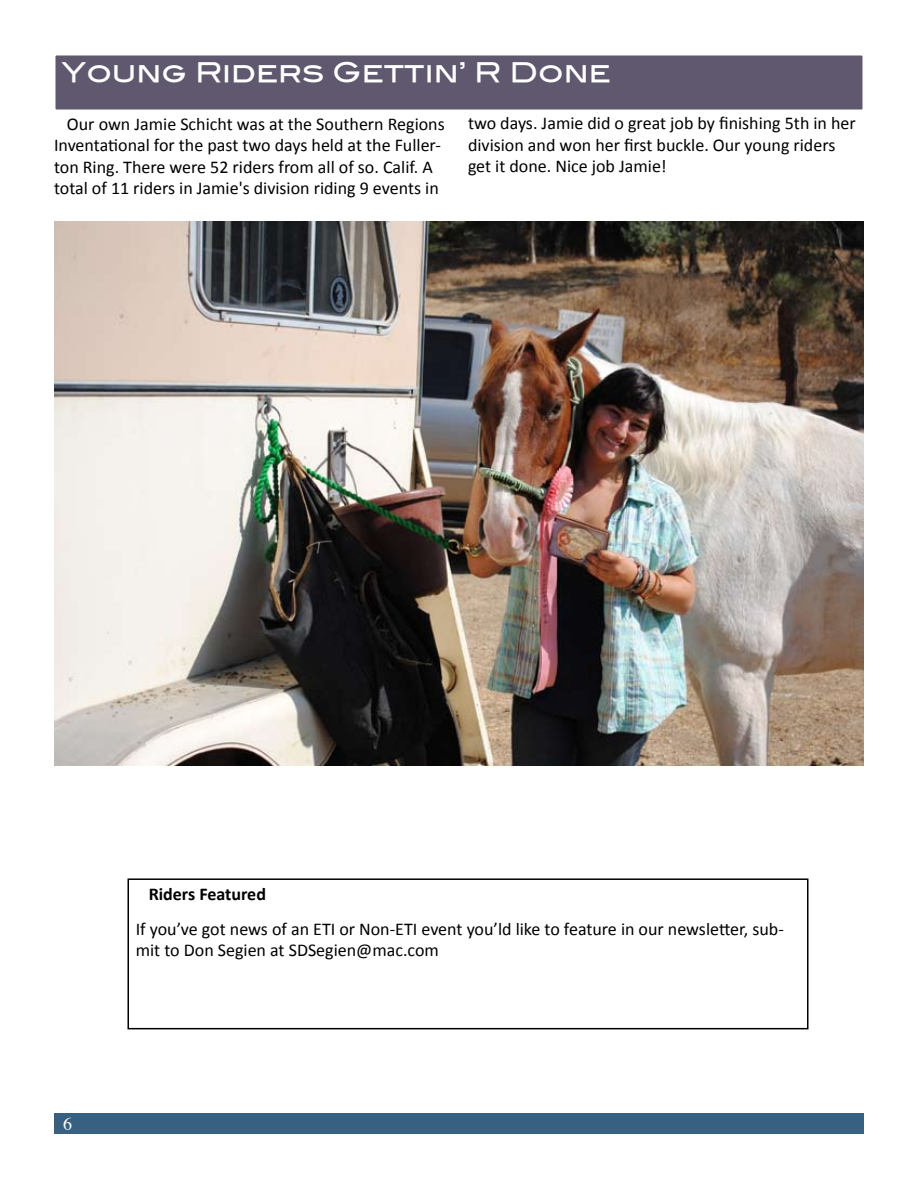
<style>
.page{position:relative;width:918px;height:1188px;background:#fff}
.page>*{position:absolute;margin:0;border:0;box-sizing:border-box;transform-origin:0 0}
.t1{font:27px "Blair Md ITCTT Medium";color:#fff}
.t2{font:18px/21.6px "Calibri";color:#000}
.t3{font:700 18px "Calibri";color:#000}
.t4{font:18px "Times";color:#fff}
</style>
<div class="page">
<div style="left:54px;top:1113px;width:810px;height:21px;background:#386181"></div>
<img style="left:54px;top:222px;width:810px;height:543px">
<div style="left:55px;top:55px;width:808px;height:55px;background:#5f586e"></div>
<div style="left:54px;top:54px;width:810px;height:57px;border:2px solid #fff"></div>
<div style="left:128px;top:878px;width:680px;height:151px;border:2px solid #000"></div>
<h1 class="t1" style="left:62px;top:50px;width:551px">Young Riders Gettin’ R Done</h1>
<p class="t2" style="left:468px;top:112px;width:389px">two days. Jamie did o great job by finishing 5th in her division and won her first buckle. Our young riders get it done. Nice job Jamie!</p>
<p class="t2" style="left:54px;top:112px;width:392px;text-indent:13px">Our own Jamie Schicht was at the Southern Regions Inventational for the past two days held at the Fuller&shy;ton Ring. There were 52 riders from all of so. Calif. A total of 11 riders in Jamie's division riding 9 events in</p>
<p class="t4" style="left:63px;top:1107px;width:10px">6</p>
<p class="t3" style="left:149px;top:883px;width:119px">Riders Featured</p>
<p class="t2" style="left:136px;top:917px;width:650px">If you’ve got news of an ETI or Non-ETI event you’ld like to feature in our newsletter, sub&shy;mit to Don Segien at SDSegien@mac.com</p>
</div>
